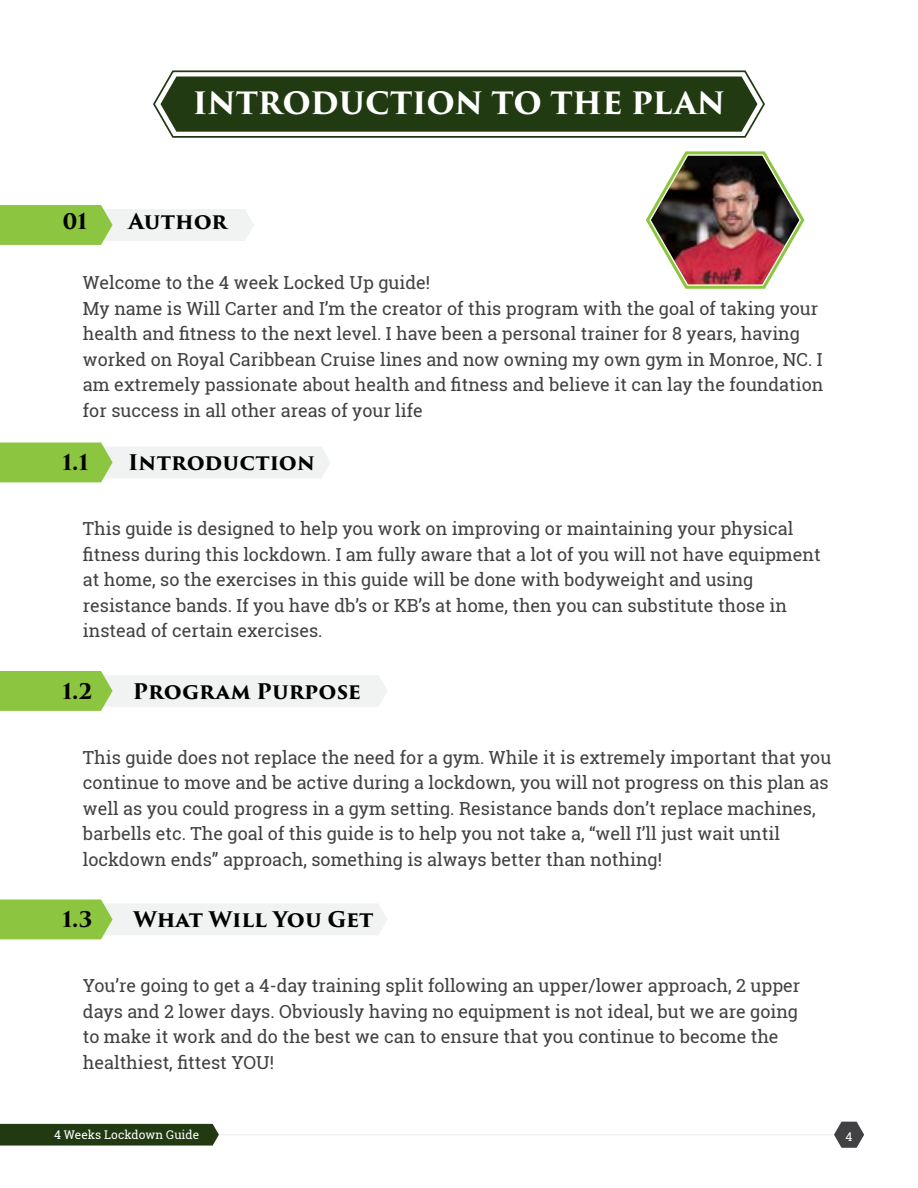
<style>
.page{position:relative;width:918px;height:1188px;background:#fff}
.page>*{position:absolute;margin:0;border:0;box-sizing:border-box;transform-origin:0 0}
.t1{font:700 30px "Trajan Pro 3";color:#fff}
.t2{font:700 21px "Trajan Pro 3";color:#000}
.t3{font:18px/25.5px "Roboto Slab";color:#414042}
.t4{font:12px "Roboto Slab";color:#fff}
</style>
<div class="page">
<svg style="left:0;top:443px;width:330px;height:39px"></svg>
<svg style="left:0;top:205px;width:254px;height:40px"></svg>
<svg style="left:0;top:671px;width:387px;height:40px"></svg>
<svg style="left:0;top:899px;width:387px;height:40px"></svg>
<svg style="left:153px;top:70px;width:612px;height:68px;background:#475c3b"></svg>
<svg style="left:646px;top:151px;width:159px;height:138px"></svg>
<img style="left:651px;top:156px;width:148px;height:128px">
<hr style="left:212px;top:1134px;width:630px;height:1px;background:#f1f2f2">
<svg style="left:833px;top:1121px;width:31px;height:27px"></svg>
<div style="left:0;top:1124px;width:219px;height:22px;background:#213a12"></div>
<h1 class="t1" style="left:193px;top:80px;width:534px">INTRODUCTION TO THE PLAN</h1>
<p class="t2" style="left:62px;top:206px;width:26px">01</p>
<p class="t2" style="left:128px;top:206px;width:100px">Author</p>
<p class="t3" style="left:83px;top:270px;width:742px">Welcome to the 4 week Locked Up guide!<br>My name is Will Carter and I’m the creator of this program with the goal of taking your health and fitness to the next level. I have been a personal trainer for 8 years, having worked on Royal Caribbean Cruise lines and now owning my own gym in Monroe, NC. I am extremely passionate about health and fitness and believe it can lay the foundation for success in all other areas of your life</p>
<p class="t2" style="left:62px;top:447px;width:27px">1.1</p>
<p class="t2" style="left:128px;top:447px;width:188px">Introduction</p>
<p class="t3" style="left:83px;top:516px;width:739px">This guide is designed to help you work on improving or maintaining your physical fitness during this lockdown. I am fully aware that a lot of you will not have equipment at home, so the exercises in this guide will be done with bodyweight and using resistance bands. If you have db’s or KB’s at home, then you can substitute those in instead of certain exercises.</p>
<p class="t2" style="left:62px;top:676px;width:31px">1.2</p>
<p class="t2" style="left:133px;top:676px;width:229px">Program Purpose</p>
<p class="t3" style="left:83px;top:744px;width:750px">This guide does not replace the need for a gym. While it is extremely important that you continue to move and be active during a lockdown, you will not progress on this plan as well as you could progress in a gym setting. Resistance bands don’t replace machines, barbells etc. The goal of this guide is to help you not take a, “well I’ll just wait until lockdown ends” approach, something is always better than nothing!</p>
<p class="t2" style="left:62px;top:904px;width:32px">1.3</p>
<p class="t2" style="left:134px;top:904px;width:241px">What Will You Get</p>
<p class="t3" style="left:83px;top:973px;width:719px">You’re going to get a 4-day training split following an upper/lower approach, 2 upper days and 2 lower days. Obviously having no equipment is not ideal, but we are going to make it work and do the best we can to ensure that you continue to become the healthiest, fittest YOU!</p>
<p class="t4" style="left:54px;top:1127px;width:147px">4 Weeks Lockdown Guide</p>
<p class="t4" style="left:846px;top:1128px;width:8px">4</p>
</div>
